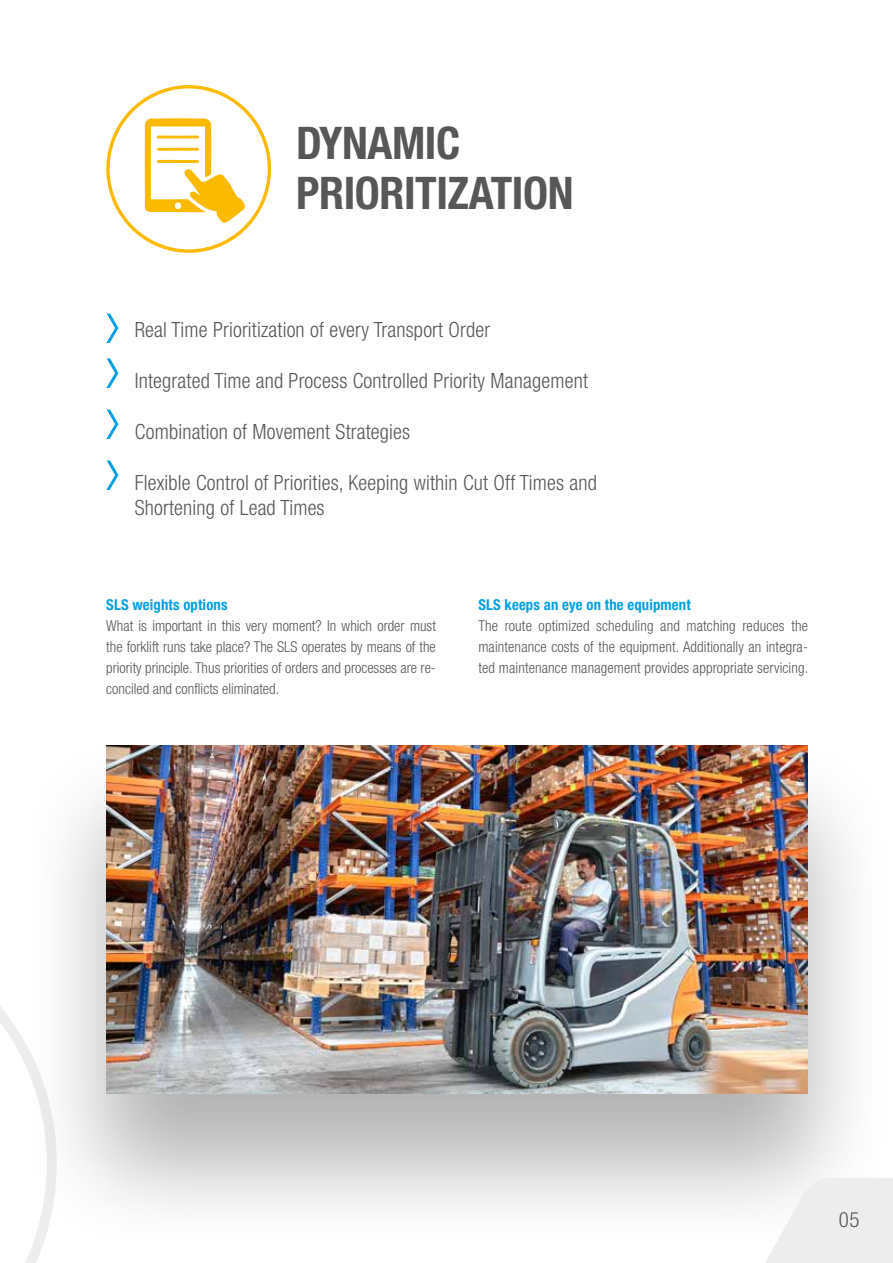
<style>
.page{position:relative;width:893px;height:1263px;background:#fff}
.page>*{position:absolute;margin:0;border:0;box-sizing:border-box;transform-origin:0 0}
.t1{font:700 condensed 45px/49.5px "Helvetica Neue LT Std";letter-spacing:-.01em;color:#575756}
.t2{font:300 condensed 21px/25.5px "Helvetica Neue LT Std";letter-spacing:.01em;color:#575756}
.t3{font:300 condensed 15px/21px "Helvetica Neue LT Std";letter-spacing:.005em;color:#575756;text-align:justify}
.t4{font:700 condensed 15px "Helvetica Neue LT Std";letter-spacing:.01em;color:#009fe3}
</style>
<div class="page">
<svg style="left:0;top:1006px;width:40px;height:257px"></svg>
<svg style="left:106px;top:313px;width:12px;height:30px"></svg>
<svg style="left:106px;top:358px;width:12px;height:30px"></svg>
<svg style="left:106px;top:409px;width:12px;height:30px"></svg>
<svg style="left:106px;top:460px;width:12px;height:30px"></svg>
<div style="left:20px;top:731px;width:873px;height:521px;background:#000;opacity:.3"></div>
<img style="left:106px;top:745px;width:702px;height:348px">
<svg style="left:755px;top:1178px;width:138px;height:85px"></svg>
<svg style="left:106px;top:85px;width:166px;height:168px"></svg>
<h1 class="t1" style="left:296px;top:118px;width:279px">DYNAMIC<br>PRIORITIZATION</h1>
<h2 class="t2" style="left:135px;top:317px;width:357px">Real Time Prioritization of every Transport Order</h2>
<h2 class="t2" style="left:135px;top:368px;width:455px">Integrated Time and Process Controlled Priority Management</h2>
<h2 class="t2" style="left:135px;top:419px;width:277px">Combination of Movement Strategies</h2>
<h2 class="t2" style="left:135px;top:470px;width:464px">Flexible Control of Priorities, Keeping within Cut Off Times and<br>Shortening of Lead Times</h2>
<p class="t4" style="left:106px;top:596px;width:123px">SLS weights options</p>
<p class="t3" style="left:106px;top:615px;width:331px">What is important in this very moment? In which order must the forklift runs take place? The SLS operates by means of the priority principle. Thus priorities of orders and processes are re&shy;conciled and conflicts eliminated.</p>
<p class="t4" style="left:478px;top:596px;width:214px">SLS keeps an eye on the equipment</p>
<p class="t3" style="left:478px;top:615px;width:331px">The route optimized scheduling and matching reduces the maintenance costs of the equipment. Additionally an integra&shy;ted maintenance management provides appropriate servicing.</p>
<h2 class="t2" style="left:839px;top:1206px;width:22px">05</h2>
</div>
